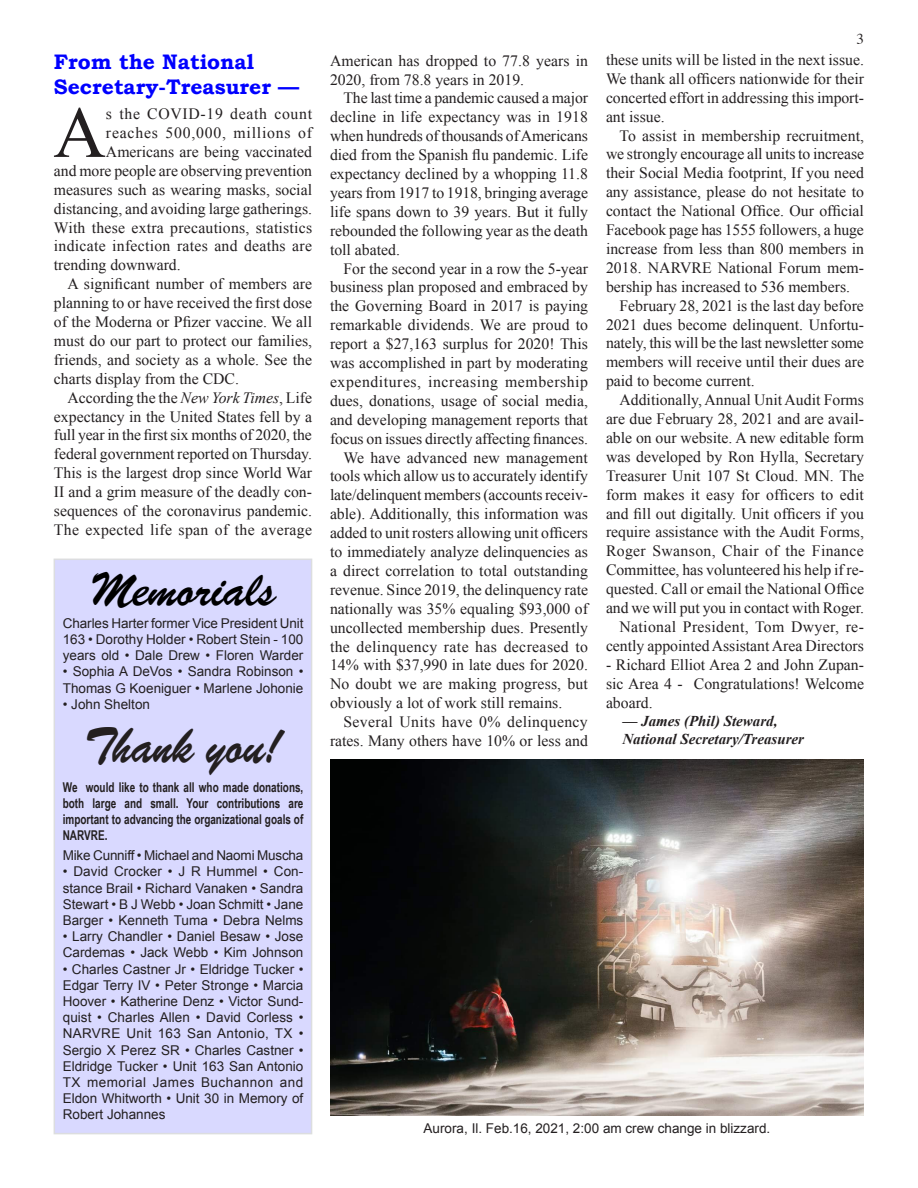
<style>
.page{position:relative;width:918px;height:1188px;background:#fff}
.page>*{position:absolute;margin:0;border:0;box-sizing:border-box;transform-origin:0 0}
.Plain_Text{font:72.9px "Times New Roman";color:#231f20}
.t1{font:49.8px "Brush Script";color:#231f20;scale:.96 1}
.t2{font:47.1px "Brush Script";color:#000}
.Plain_Text-2{font:700 21px/25.2px "Bookman Old Style";color:#00f}
.Plain_Text-3{font:15.75px/18.9px "Times New Roman";color:#231f20;text-align:justify}
.Plain_Text-4{font:15.75px/18.9px "Times New Roman";letter-spacing:.025em;color:#231f20;text-align:right}
.Plain_Text-5{font:15.75px "Times New Roman";letter-spacing:.02em;color:#231f20}
.Plain_Text-6{font:15.75px "Times New Roman";letter-spacing:.05em;color:#231f20}
.Plain_Text-7{font:15.75px "Times New Roman";letter-spacing:.045em;color:#231f20}
.t3{font:italic 700 15px "Times New Roman";color:#231f20}
.t4{font:15px "Times";color:#231f20}
.Plain_Text-8{font:13.5px/16.2px "Arial";color:#231f20;text-align:justify}
.t5{font:700 13.5px/16.2px "Arial Narrow";color:#231f20;text-align:justify;scale:.9 1}
.s1{font-style:italic}
</style>
<div class="page">
<div style="left:54px;top:559px;width:258px;height:575px;background:#d9d9ff;border:2px solid #dcdddf"></div>
<img style="left:330px;top:759px;width:534px;height:356px">
<p class="Plain_Text-2" style="left:54px;top:49px;width:247px">From the National<br>Secretary-Treasurer —</p>
<p class="Plain_Text" style="left:53px;top:84px;width:54px">A</p>
<p class="Plain_Text-7" style="left:106px;top:103px;width:208px">s the COVID-19 death count</p>
<p class="Plain_Text-6" style="left:106px;top:122px;width:208px">reaches 500,000, millions of</p>
<p class="Plain_Text-3" style="left:106px;top:142px;width:208px">Americans are being vaccinated</p>
<p class="Plain_Text-3" style="left:54px;top:161px;width:260px">and more people are observing prevention</p>
<p class="Plain_Text-3" style="left:54px;top:180px;width:260px">measures such as wearing masks, social</p>
<p class="Plain_Text-3" style="left:54px;top:199px;width:260px">distancing, and avoiding large gatherings.</p>
<p class="Plain_Text-3" style="left:54px;top:218px;width:260px">With these extra precautions, statistics</p>
<p class="Plain_Text-5" style="left:54px;top:236px;width:260px">indicate infection rates and deaths are</p>
<p class="Plain_Text-3" style="left:54px;top:255px;width:128px">trending downward.</p>
<p class="Plain_Text-3" style="left:54px;top:274px;width:260px;text-indent:14px">A significant number of members are planning to or have received the first dose of the Moderna or Pfizer vaccine. We all must do our part to protect our families, friends, and society as a whole. See the charts display from the CDC.</p>
<p class="Plain_Text-3" style="left:54px;top:388px;width:260px;text-indent:14px">According the the <span class="s1">New York Times</span>, Life expectancy in the United States fell by a full year in the first six months of 2020, the federal government reported on Thursday.<br>This is the largest drop since World War II and a grim measure of the deadly con&shy;sequences of the coronavirus pandemic.<br>The expected life span of the average</p>
<p class="t2" style="left:90px;top:560px;width:188px">Memorials</p>
<p class="Plain_Text-8" style="left:63px;top:615px;width:242px">Charles Harter former Vice President Unit 163 • Dorothy Holder • Robert Stein - 100 years old • Dale Drew • Floren Warder</p>
<p class="Plain_Text-8" style="left:63px;top:664px;width:242px">• Sophia A DeVos • Sandra Robinson •<br>Thomas G Koeniguer • Marlene Johonie</p>
<p class="Plain_Text-8" style="left:63px;top:696px;width:89px">• John Shelton</p>
<p class="t1" style="left:86px;top:714px;width:203px">Thank you!</p>
<p class="t5" style="left:63px;top:778px;width:269px">We would like to thank all who made donations, both large and small. Your contributions are important to advancing the organizational goals of NARVRE.</p>
<p class="Plain_Text-8" style="left:63px;top:847px;width:242px">Mike Cunniff • Michael and Naomi Muscha</p>
<p class="Plain_Text-8" style="left:63px;top:864px;width:242px">• David Crocker • J R Hummel • Con&shy;stance Brail • Richard Vanaken • Sandra Stewart • B J Webb • Joan Schmitt • Jane Barger • Kenneth Tuma • Debra Nelms</p>
<p class="Plain_Text-8" style="left:63px;top:928px;width:242px">• Larry Chandler • Daniel Besaw • Jose<br>Cardemas • Jack Webb • Kim Johnson</p>
<p class="Plain_Text-8" style="left:63px;top:961px;width:242px">• Charles Castner Jr • Eldridge Tucker • Edgar Terry IV • Peter Stronge • Marcia Hoover • Katherine Denz • Victor Sund&shy;quist • Charles Allen • David Corless • NARVRE Unit 163 San Antonio, TX • Sergio X Perez SR • Charles Castner • Eldridge Tucker • Unit 163 San Antonio TX memorial James Buchannon and Eldon Whitworth • Unit 30 in Memory of Robert Johannes</p>
<p class="Plain_Text-3" style="left:330px;top:51px;width:260px">American has dropped to 77.8 years in<br>2020, from 78.8 years in 2019.</p>
<p class="Plain_Text-3" style="left:330px;top:89px;width:260px;text-indent:14px">The last time a pandemic caused a major decline in life expectancy was in 1918 when hundreds of thousands of Americans died from the Spanish flu pandemic. Life expectancy declined by a whopping 11.8 years from 1917 to 1918, bringing average life spans down to 39 years. But it fully rebounded the following year as the death toll abated.</p>
<p class="Plain_Text-3" style="left:330px;top:259px;width:260px;text-indent:14px">For the second year in a row the 5-year business plan proposed and embraced by the Governing Board in 2017 is paying remarkable dividends. We are proud to report a $27,163 surplus for 2020! This was accomplished in part by moderating expenditures, increasing membership dues, donations, usage of social media, and developing management reports that focus on issues directly affecting finances.</p>
<p class="Plain_Text-3" style="left:330px;top:448px;width:260px;text-indent:14px">We have advanced new management tools which allow us to accurately identify late/delinquent members (accounts receiv&shy;able). Additionally, this information was added to unit rosters allowing unit officers to immediately analyze delinquencies as a direct correlation to total outstanding revenue. Since 2019, the delinquency rate nationally was 35% equaling $93,000 of uncollected membership dues. Presently the delinquency rate has decreased to 14% with $37,990 in late dues for 2020.<br>No doubt we are making progress, but obviously a lot of work still remains.</p>
<p class="Plain_Text-4" style="left:330px;top:712px;width:260px">Several Units have 0% delinquency rates. Many others have 10% or less and</p>
<p class="t4" style="left:856px;top:30px;width:9px">3</p>
<p class="Plain_Text-3" style="left:606px;top:50px;width:260px">these units will be listed in the next issue.<br>We thank all officers nationwide for their concerted effort in addressing this import&shy;ant issue.</p>
<p class="Plain_Text-3" style="left:606px;top:126px;width:260px;text-indent:14px">To assist in membership recruitment, we strongly encourage all units to increase their Social Media footprint, If you need any assistance, please do not hesitate to contact the National Office. Our official Facebook page has 1555 followers, a huge increase from less than 800 members in 2018. NARVRE National Forum mem&shy;bership has increased to 536 members.</p>
<p class="Plain_Text-3" style="left:606px;top:296px;width:260px;text-indent:14px">February 28, 2021 is the last day before 2021 dues become delinquent. Unfortu&shy;nately, this will be the last newsletter some members will receive until their dues are paid to become current.</p>
<p class="Plain_Text-3" style="left:606px;top:390px;width:260px;text-indent:14px">Additionally, Annual Unit Audit Forms are due February 28, 2021 and are avail&shy;able on our website. A new editable form was developed by Ron Hylla, Secretary Treasurer Unit 107 St Cloud. MN. The form makes it easy for officers to edit and fill out digitally. Unit officers if you require assistance with the Audit Forms, Roger Swanson, Chair of the Finance Committee, has volunteered his help if re&shy;quested. Call or email the National Office and we will put you in contact with Roger.</p>
<p class="Plain_Text-3" style="left:606px;top:617px;width:260px;text-align:right">National President, Tom Dwyer, re&shy;cently appointed Assistant Area Directors</p>
<p class="Plain_Text-3" style="left:606px;top:655px;width:260px">- Richard Elliot Area 2 and John Zupan&shy;sic Area 4 - Congratulations! Welcome aboard.</p>
<p class="t3" style="left:622px;top:710px;width:157px">— James (Phil) Steward,</p>
<p class="t3" style="left:622px;top:728px;width:183px">National Secretary/Treasurer</p>
<p class="Plain_Text-8" style="left:424px;top:1121px;width:348px">Aurora, Il. Feb.16, 2021, 2:00 am crew change in blizzard.</p>
</div>
